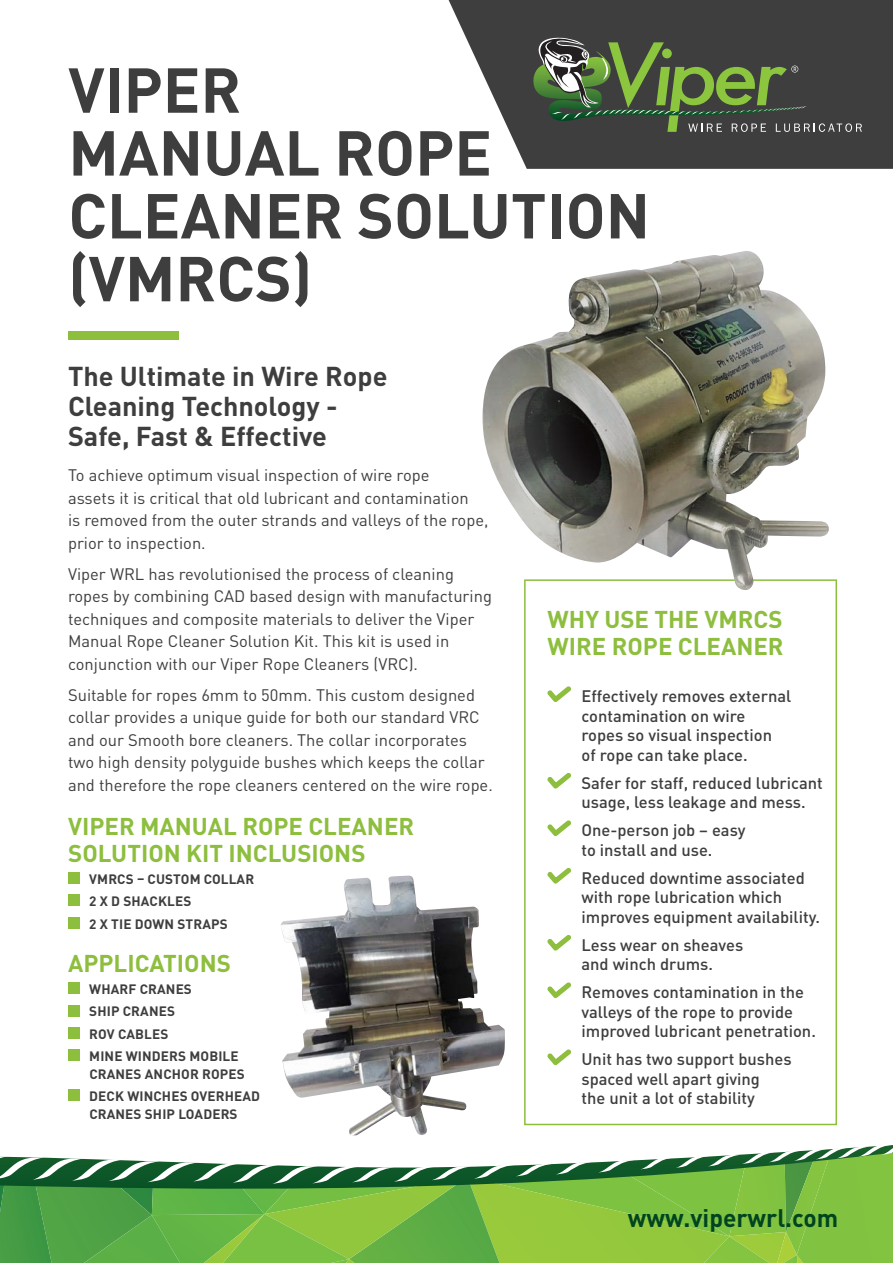
<style>
.page{position:relative;width:893px;height:1263px;background:#fff}
.page>*{position:absolute;margin:0;border:0;box-sizing:border-box;transform-origin:0 0}
.t1{font:700 62.4px/62.8px "DIN Pro";color:#3e3e3f}
.t2{font:700 27px "DIN Pro";color:#3e3e3f}
.t3{font:700 24.9px "DIN Pro";color:#004520}
.t4{font:700 24px/27px "DIN Pro";color:#8dbe3e}
.t5{font:16.5px/22.5px "DIN Pro";color:#3e3e3f}
.t6{font:500 16.5px/19.5px "DIN Pro";color:#3e3e3f}
.t7{font:700 13.5px/18px "DIN Pro";letter-spacing:.01em;color:#3e3e3f}
</style>
<div class="page">
<div style="left:68px;top:332px;width:111px;height:8px;background:#8dbe3e"></div>
<svg style="left:449px;top:0;width:444px;height:169px;background:#5b5b5c"></svg>
<svg style="left:533px;top:33px;width:329px;height:99px;background:#4e5a45"></svg>
<svg style="left:0;top:1145px;width:893px;height:118px;background:#7db75b"></svg>
<svg style="left:547px;top:686px;width:24px;height:16px"></svg>
<svg style="left:547px;top:773px;width:24px;height:16px"></svg>
<svg style="left:547px;top:820px;width:24px;height:16px"></svg>
<svg style="left:547px;top:868px;width:24px;height:16px"></svg>
<svg style="left:547px;top:935px;width:24px;height:16px"></svg>
<svg style="left:547px;top:982px;width:24px;height:16px"></svg>
<svg style="left:547px;top:1049px;width:24px;height:16px"></svg>
<div style="left:524px;top:579px;width:313px;height:546px;border:2px solid #8dbe3e"></div>
<div style="left:68px;top:982px;width:12px;height:12px;background:#8dbe3e"></div>
<div style="left:68px;top:1004px;width:12px;height:12px;background:#8dbe3e"></div>
<div style="left:68px;top:1027px;width:12px;height:12px;background:#8dbe3e"></div>
<div style="left:68px;top:1049px;width:12px;height:12px;background:#8dbe3e"></div>
<div style="left:68px;top:1089px;width:12px;height:12px;background:#8dbe3e"></div>
<div style="left:68px;top:872px;width:12px;height:12px;background:#8dbe3e"></div>
<div style="left:68px;top:894px;width:12px;height:12px;background:#8dbe3e"></div>
<div style="left:68px;top:917px;width:12px;height:12px;background:#8dbe3e"></div>
<img style="left:281px;top:876px;width:224px;height:259px">
<img style="left:483px;top:251px;width:346px;height:340px">
<p class="t1" style="left:68px;top:56px;width:174px">VIPER</p>
<p class="t1" style="left:68px;top:119px;width:583px">MANUAL ROPE<br>CLEANER SOLUTION (VMRCS)</p>
<p class="t2" style="left:68px;top:358px;width:321px">The Ultimate in Wire Rope</p>
<p class="t2" style="left:68px;top:388px;width:271px">Cleaning Technology -</p>
<p class="t2" style="left:68px;top:418px;width:260px">Safe, Fast &amp; Effective</p>
<p class="t5" style="left:68px;top:464px;width:422px">To achieve optimum visual inspection of wire rope<br>assets it is critical that old lubricant and contamination<br>is removed from the outer strands and valleys of the rope, prior to inspection.</p>
<p class="t5" style="left:68px;top:562px;width:425px">Viper WRL has revolutionised the process of cleaning ropes by combining CAD based design with manufacturing techniques and composite materials to deliver the Viper Manual Rope Cleaner Solution Kit. This kit is used in conjunction with our Viper Rope Cleaners (VRC).</p>
<p class="t5" style="left:68px;top:683px;width:426px">Suitable for ropes 6mm to 50mm. This custom designed collar provides a unique guide for both our standard VRC and our Smooth bore cleaners. The collar incorporates two high density polyguide bushes which keeps the collar and therefore the rope cleaners centered on the wire rope.</p>
<p class="t4" style="left:68px;top:812px;width:348px">VIPER MANUAL ROPE CLEANER<br>SOLUTION KIT INCLUSIONS</p>
<p class="t7" style="left:89px;top:869px;width:166px">VMRCS – CUSTOM COLLAR</p>
<p class="t7" style="left:89px;top:892px;width:104px">2 X D SHACKLES</p>
<p class="t7" style="left:89px;top:914px;width:140px">2 X TIE DOWN STRAPS</p>
<p class="t4" style="left:68px;top:949px;width:164px">APPLICATIONS</p>
<p class="t7" style="left:89px;top:980px;width:104px">WHARF CRANES</p>
<p class="t7" style="left:89px;top:1002px;width:87px">SHIP CRANES</p>
<p class="t7" style="left:89px;top:1024px;width:81px">ROV CABLES</p>
<p class="t7" style="left:89px;top:1046px;width:157px">MINE WINDERS MOBILE<br>CRANES ANCHOR ROPES</p>
<p class="t7" style="left:89px;top:1087px;width:172px">DECK WINCHES OVERHEAD<br>CRANES SHIP LOADERS</p>
<p class="t4" style="left:548px;top:604px;width:238px">WHY USE THE VMRCS<br>WIRE ROPE CLEANER</p>
<p class="t6" style="left:581px;top:686px;width:211px">Effectively removes external contamination on wire ropes so visual inspection<br>of rope can take place.</p>
<p class="t6" style="left:581px;top:772px;width:243px">Safer for staff, reduced lubricant usage, less leakage and mess.</p>
<p class="t6" style="left:581px;top:820px;width:166px">One-person job – easy to install and use.</p>
<p class="t6" style="left:581px;top:867px;width:240px">Reduced downtime associated with rope lubrication which improves equipment availability.</p>
<p class="t6" style="left:581px;top:934px;width:163px">Less wear on sheaves and winch drums.</p>
<p class="t6" style="left:581px;top:982px;width:236px">Removes contamination in the valleys of the rope to provide improved lubricant penetration.</p>
<p class="t6" style="left:581px;top:1049px;width:212px">Unit has two support bushes spaced well apart giving<br>the unit a lot of stability</p>
<p class="t3" style="left:628px;top:1201px;width:212px">www.viperwrl.com</p>
</div>
